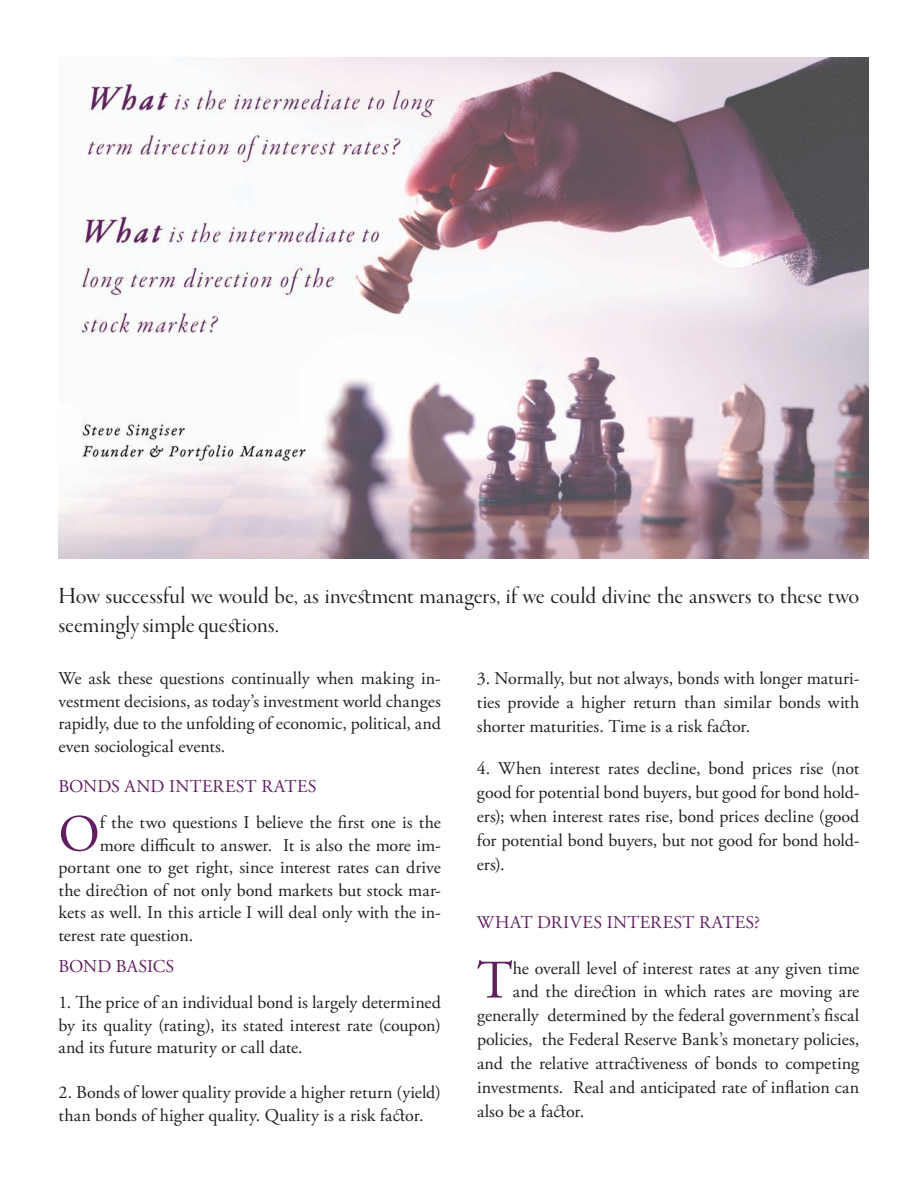
<style>
.page{position:relative;width:918px;height:1188px;background:#fff}
.page>*{position:absolute;margin:0;border:0;box-sizing:border-box;transform-origin:0 0}
.t1{font:54.15px "Adobe Garamond Pro";color:#611e60}
.t2{font:51.9px "Adobe Garamond Pro";color:#611e60}
.t3{font:24px/28.8px "Garamond Premr Pro Disp";color:#231f20}
.t4{font:18px/22.5px "Adobe Garamond Pro";color:#231f20;text-align:justify}
.t5{font:18px "Adobe Garamond Pro";letter-spacing:.015em;color:#611e60}
.t6{font:18px "Adobe Garamond Pro";letter-spacing:-.005em;color:#611e60}
</style>
<div class="page">
<img style="left:58px;top:57px;width:810px;height:501px">
<h3 class="t3" style="left:58px;top:582px;width:802px">How successful we would be, as investment managers, if we could divine the answers to these two seemingly simple questions.</h3>
<p class="t4" style="left:58px;top:668px;width:384px">We ask these questions continually when making in&shy;vestment decisions, as today’s investment world changes rapidly, due to the unfolding of economic, political, and even sociological events.</p>
<p class="t5" style="left:58px;top:775px;width:260px">BONDS AND INTEREST RATES</p>
<h2 class="t2" style="left:58px;top:803px;width:43px">O</h2>
<p class="t4" style="left:100px;top:812px;width:343px">f the two questions I believe the first one is the</p>
<p class="t4" style="left:100px;top:834px;width:343px">more difficult to answer. It is also the more im-</p>
<p class="t4" style="left:58px;top:857px;width:384px">portant one to get right, since interest rates can drive</p>
<p class="t4" style="left:58px;top:879px;width:384px">the direction of not only bond markets but stock mar-</p>
<p class="t4" style="left:58px;top:902px;width:384px">kets as well. In this article I will deal only with the in-</p>
<p class="t4" style="left:58px;top:924px;width:136px">terest rate question.</p>
<p class="t6" style="left:58px;top:955px;width:117px">BOND BASICS</p>
<p class="t4" style="left:58px;top:992px;width:384px">1. The price of an individual bond is largely determined by its quality (rating), its stated interest rate (coupon) and its future maturity or call date.</p>
<p class="t4" style="left:58px;top:1082px;width:384px">2. Bonds of lower quality provide a higher return (yield) than bonds of higher quality. Quality is a risk factor.</p>
<p class="t4" style="left:477px;top:667px;width:384px;line-height:24px">3. Normally, but not always, bonds with longer maturi&shy;ties provide a higher return than similar bonds with shorter maturities. Time is a risk factor.</p>
<p class="t4" style="left:477px;top:757px;width:384px;line-height:24px">4. When interest rates decline, bond prices rise (not good for potential bond buyers, but good for bond hold&shy;ers); when interest rates rise, bond prices decline (good for potential bond buyers, but not good for bond hold&shy;ers).</p>
<p class="t5" style="left:477px;top:912px;width:284px">WHAT DRIVES INTEREST RATES?</p>
<h1 class="t1" style="left:477px;top:948px;width:37px">T</h1>
<p class="t4" style="left:513px;top:957px;width:348px">he overall level of interest rates at any given time</p>
<p class="t4" style="left:513px;top:981px;width:348px">and the direction in which rates are moving are</p>
<p class="t4" style="left:477px;top:1005px;width:384px">generally determined by the federal government’s fiscal</p>
<p class="t4" style="left:477px;top:1029px;width:384px">policies, the Federal Reserve Bank’s monetary policies,</p>
<p class="t4" style="left:477px;top:1053px;width:384px">and the relative attractiveness of bonds to competing</p>
<p class="t4" style="left:477px;top:1077px;width:384px">investments. Real and anticipated rate of inflation can</p>
<p class="t4" style="left:477px;top:1101px;width:109px">also be a factor.</p>
</div>
